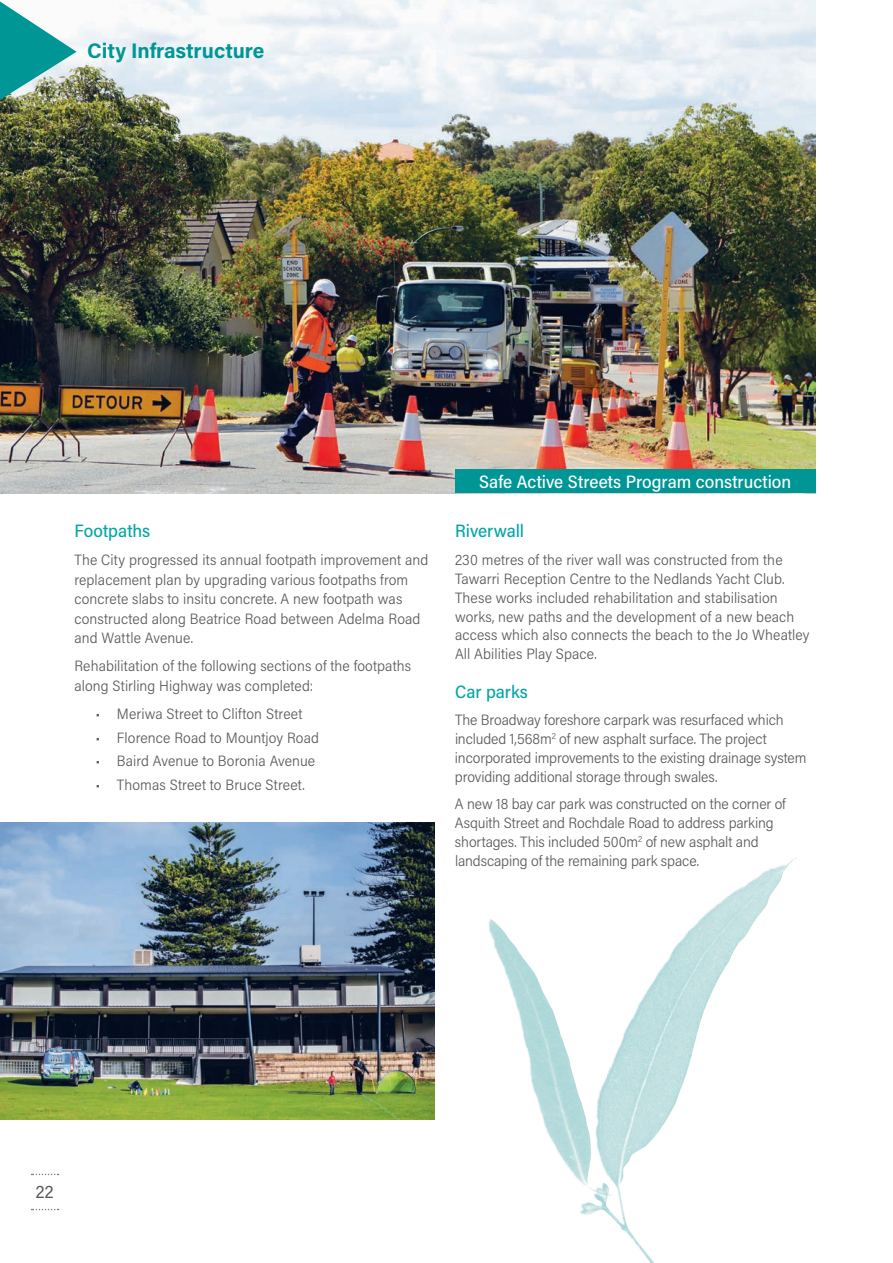
<style>
.page{position:relative;width:893px;height:1263px;background:#fff}
.page>*{position:absolute;margin:0;border:0;box-sizing:border-box;transform-origin:0 0}
.t1{font:700 21px "Acumin Pro";letter-spacing:-.005em;color:#009696}
.t2{font:500 18px "Acumin Pro Semi Cond";color:#fff}
.t3{font:500 18px "Acumin Pro Semi Cond";color:#06a5a6}
.t4{font:18px "Acumin Pro Semi Cond";color:#57585a}
.t5{font:300 15px/18.9px "Acumin Pro Semi Cond";letter-spacing:.005em;color:#57585a}
</style>
<div class="page">
<img style="left:0;top:0;width:815px;height:493px">
<img style="left:0;top:823px;width:435px;height:296px">
<img style="left:0;top:1px;width:77px;height:99px">
<div style="left:455px;top:469px;width:360px;height:24px;background:#009696"></div>
<img style="left:580px;top:858px;width:217px;height:405px">
<img style="left:488px;top:919px;width:126px;height:279px">
<svg style="left:32px;top:1174px;width:27px;height:1px"></svg>
<svg style="left:32px;top:1209px;width:27px;height:1px"></svg>
<h1 class="t1" style="left:87px;top:36px;width:179px">City Infrastructure</h1>
<p class="t3" style="left:74px;top:519px;width:77px">Footpaths</p>
<p class="t5" style="left:74px;top:550px;width:355px;line-height:19.5px">The City progressed its annual footpath improvement and replacement plan by upgrading various footpaths from concrete slabs to insitu concrete. A new footpath was constructed along Beatrice Road between Adelma Road and Wattle Avenue.</p>
<p class="t5" style="left:74px;top:656px;width:338px;line-height:19.5px">Rehabilitation of the following sections of the footpaths along Stirling Highway was completed:</p>
<p class="t5" style="left:96px;top:704px;width:208px">• Meriwa Street to Clifton Street</p>
<p class="t5" style="left:96px;top:727px;width:225px">• Florence Road to Mountjoy Road</p>
<p class="t5" style="left:96px;top:751px;width:221px">• Baird Avenue to Boronia Avenue</p>
<p class="t5" style="left:96px;top:775px;width:210px">• Thomas Street to Bruce Street.</p>
<p class="t2" style="left:479px;top:469px;width:314px">Safe Active Streets Program construction</p>
<p class="t3" style="left:455px;top:519px;width:71px">Riverwall</p>
<p class="t5" style="left:455px;top:549px;width:356px">230 metres of the river wall was constructed from the Tawarri Reception Centre to the Nedlands Yacht Club.<br>These works included rehabilitation and stabilisation works, new paths and the development of a new beach access which also connects the beach to the Jo Wheatley All Abilities Play Space.</p>
<p class="t3" style="left:455px;top:679px;width:74px">Car parks</p>
<p class="t5" style="left:455px;top:710px;width:353px">The Broadway foreshore carpark was resurfaced which included 1,568m<sup>2</sup> of new asphalt surface. The project incorporated improvements to the existing drainage system providing additional storage through swales.</p>
<p class="t5" style="left:455px;top:794px;width:332px">A new 18 bay car park was constructed on the corner of Asquith Street and Rochdale Road to address parking shortages. This included 500m<sup>2</sup> of new asphalt and landscaping of the remaining park space.</p>
<p class="t4" style="left:36px;top:1179px;width:19px">22</p>
</div>
